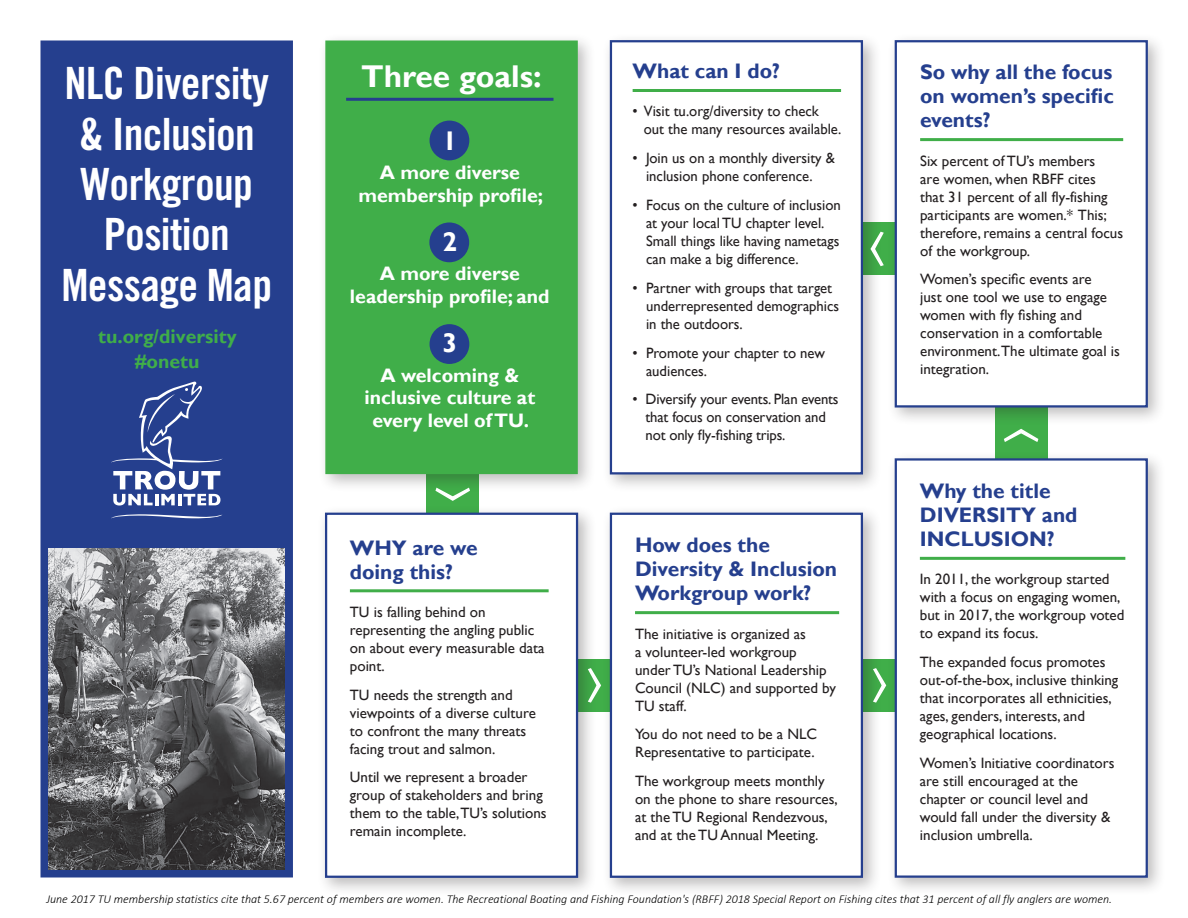
<style>
.page{position:relative;width:1188px;height:918px;background:#fff}
.page>*{position:absolute;margin:0;border:0;box-sizing:border-box;transform-origin:0 0}
.t1{font:44.55px/50.6px "Trade Gothic Bold Cond Twenty";letter-spacing:-.015em;color:#fff;text-align:center}
.t2{font:700 31.5px "Gill Sans";color:#fff}
.t3{font:700 27px "Gill Sans";color:#fff}
.t4{font:700 21px/24px "Gill Sans";color:#253f8e}
.t5{font:700 19.5px/22.5px "Gill Sans";color:#fff;text-align:center}
.t6{font:700 19.5px/25.5px "Gill Sans";color:#40ae49;text-align:center}
.t7{font:15px/18px "Gill Sans";color:#231f20}
.t8{font:italic 300 12px "Calibri";color:#000}
</style>
<div class="page">
<div style="left:995px;top:236px;width:53px;height:476px;background:#40ae49"></div>
<div style="left:602px;top:32px;width:280px;height:461px;background:#231f20;opacity:.3"></div>
<div style="left:610px;top:40px;width:253px;height:434px;background:#fff;border:2px solid #253f8e"></div>
<div style="left:602px;top:505px;width:280px;height:391px;background:#231f20;opacity:.3"></div>
<div style="left:610px;top:513px;width:253px;height:365px;background:#fff;border:2px solid #253f8e"></div>
<div style="left:317px;top:505px;width:280px;height:391px;background:#231f20;opacity:.3"></div>
<div style="left:325px;top:513px;width:253px;height:365px;background:#fff;border:2px solid #253f8e"></div>
<div style="left:318px;top:33px;width:278px;height:460px;background:#231f20;opacity:.3"></div>
<div style="left:325px;top:40px;width:253px;height:434px;background:#40ae49;border:2px solid #40ae49"></div>
<div style="left:40px;top:40px;width:253px;height:838px;background:#253f8e;border:2px solid #253f8e"></div>
<div style="left:887px;top:32px;width:280px;height:394px;background:#231f20;opacity:.3"></div>
<div style="left:895px;top:40px;width:253px;height:368px;background:#fff;border:2px solid #253f8e"></div>
<div style="left:887px;top:450px;width:280px;height:447px;background:#231f20;opacity:.3"></div>
<div style="left:895px;top:458px;width:253px;height:420px;background:#fff;border:2px solid #253f8e"></div>
<hr style="left:350px;top:589px;width:199px;height:3px;background:#40ae49">
<hr style="left:635px;top:611px;width:204px;height:3px;background:#40ae49">
<hr style="left:920px;top:557px;width:205px;height:3px;background:#40ae49">
<hr style="left:920px;top:138px;width:203px;height:3px;background:#40ae49">
<hr style="left:633px;top:89px;width:208px;height:3px;background:#40ae49">
<div style="left:430px;top:121px;width:39px;height:39px;background:#253f8e;border-radius:50%"></div>
<div style="left:429px;top:222px;width:40px;height:40px;background:#253f8e;border-radius:50%"></div>
<div style="left:430px;top:324px;width:39px;height:40px;background:#253f8e;border-radius:50%"></div>
<hr style="left:346px;top:98px;width:208px;height:3px;background:#253f8e">
<svg style="left:587px;top:667px;width:15px;height:37px"></svg>
<svg style="left:872px;top:667px;width:15px;height:37px"></svg>
<svg style="left:869px;top:231px;width:16px;height:36px"></svg>
<svg style="left:435px;top:487px;width:36px;height:15px"></svg>
<svg style="left:1004px;top:428px;width:35px;height:14px"></svg>
<img style="left:49px;top:549px;width:236px;height:320px">
<svg style="left:111px;top:514px;width:111px;height:4px"></svg>
<svg style="left:111px;top:381px;width:112px;height:125px"></svg>
<p class="t1" style="left:65px;top:58px;width:206px">NLC Diversity &amp; Inclusion<br>Workgroup</p>
<p class="t1" style="left:61px;top:209px;width:212px">Position<br>Message Map</p>
<p class="t6" style="left:98px;top:324px;width:140px">tu.org/diversity #onetu</p>
<p class="t2" style="left:361px;top:57px;width:182px">Three goals:</p>
<p class="t3" style="left:442px;top:125px;width:16px">1</p>
<p class="t5" style="left:358px;top:162px;width:186px">A more diverse membership profile;</p>
<p class="t3" style="left:442px;top:226px;width:16px">2</p>
<p class="t5" style="left:350px;top:263px;width:201px">A more diverse leadership profile; and</p>
<p class="t3" style="left:442px;top:327px;width:16px">3</p>
<p class="t5" style="left:364px;top:364px;width:172px">A welcoming &amp; inclusive culture at every level of TU.</p>
<p class="t4" style="left:350px;top:536px;width:129px">WHY are we doing this?</p>
<p class="t7" style="left:350px;top:603px;width:196px">TU is falling behind on representing the angling public on about every measurable data point.</p>
<p class="t7" style="left:350px;top:686px;width:187px">TU needs the strength and viewpoints of a diverse culture to confront the many threats facing trout and salmon.</p>
<p class="t7" style="left:350px;top:769px;width:198px">Until we represent a broader group of stakeholders and bring them to the table,TU’s solutions remain incomplete.</p>
<p class="t4" style="left:633px;top:60px;width:149px">What can I do?</p>
<p class="t7" style="left:644px;top:103px;width:199px;text-indent:-11px">• Visit tu.org/diversity to check out the many resources available.</p>
<p class="t7" style="left:633px;top:149px;width:204px;text-align:center">• Join us on a monthly diversity &amp; inclusion phone conference.</p>
<p class="t7" style="left:646px;top:196px;width:196px;text-indent:-13px">• Focus on the culture of inclusion at your local TU chapter level.<br>Small things like having nametags can make a big difference.</p>
<p class="t7" style="left:646px;top:279px;width:195px;text-indent:-13px">• Partner with groups that target underrepresented demographics in the outdoors.</p>
<p class="t7" style="left:646px;top:344px;width:181px;text-indent:-13px">• Promote your chapter to new audiences.</p>
<p class="t7" style="left:646px;top:391px;width:195px;text-indent:-13px">• Diversify your events. Plan events that focus on conservation and not only fly-fishing trips.</p>
<p class="t4" style="left:635px;top:534px;width:204px">How does the<br>Diversity &amp; Inclusion<br>Workgroup work?</p>
<p class="t7" style="left:635px;top:625px;width:203px">The initiative is organized as<br>a volunteer-led workgroup under TU’s National Leadership<br>Council (NLC) and supported by<br>TU staff.</p>
<p class="t7" style="left:635px;top:726px;width:184px">You do not need to be a NLC<br>Representative to participate.</p>
<p class="t7" style="left:635px;top:772px;width:204px">The workgroup meets monthly on the phone to share resources, at the TU Regional Rendezvous, and at the TU Annual Meeting.</p>
<p class="t4" style="left:920px;top:61px;width:195px;text-align:justify">So why all the focus on women’s specific events?</p>
<p class="t7" style="left:920px;top:152px;width:205px">Six percent of TU’s members<br>are women, when RBFF cites that 31 percent of all fly-fishing participants are women.* This; therefore, remains a central focus of the workgroup.</p>
<p class="t7" style="left:920px;top:271px;width:201px">Women’s specific events are<br>just one tool we use to engage women with fly fishing and conservation in a comfortable environment.The ultimate goal is integration.</p>
<p class="t4" style="left:920px;top:480px;width:159px">Why the title<br>DIVERSITY and<br>INCLUSION?</p>
<p class="t7" style="left:920px;top:571px;width:206px">In 2011, the workgroup started with a focus on engaging women, but in 2017, the workgroup voted to expand its focus.</p>
<p class="t7" style="left:920px;top:653px;width:200px">The expanded focus promotes out-of-the-box, inclusive thinking that incorporates all ethnicities, ages, genders, interests, and geographical locations.</p>
<p class="t7" style="left:920px;top:754px;width:196px">Women’s Initiative coordinators are still encouraged at the chapter or council level and would fall under the diversity &amp; inclusion umbrella.</p>
<p class="t8" style="left:46px;top:892px;width:1067px">June 2017 TU membership statistics cite that 5.67 percent of members are women. The Recreational Boating and Fishing Foundation's (RBFF) 2018 Special Report on Fishing cites that 31 percent of all fly anglers are women.</p>
</div>
